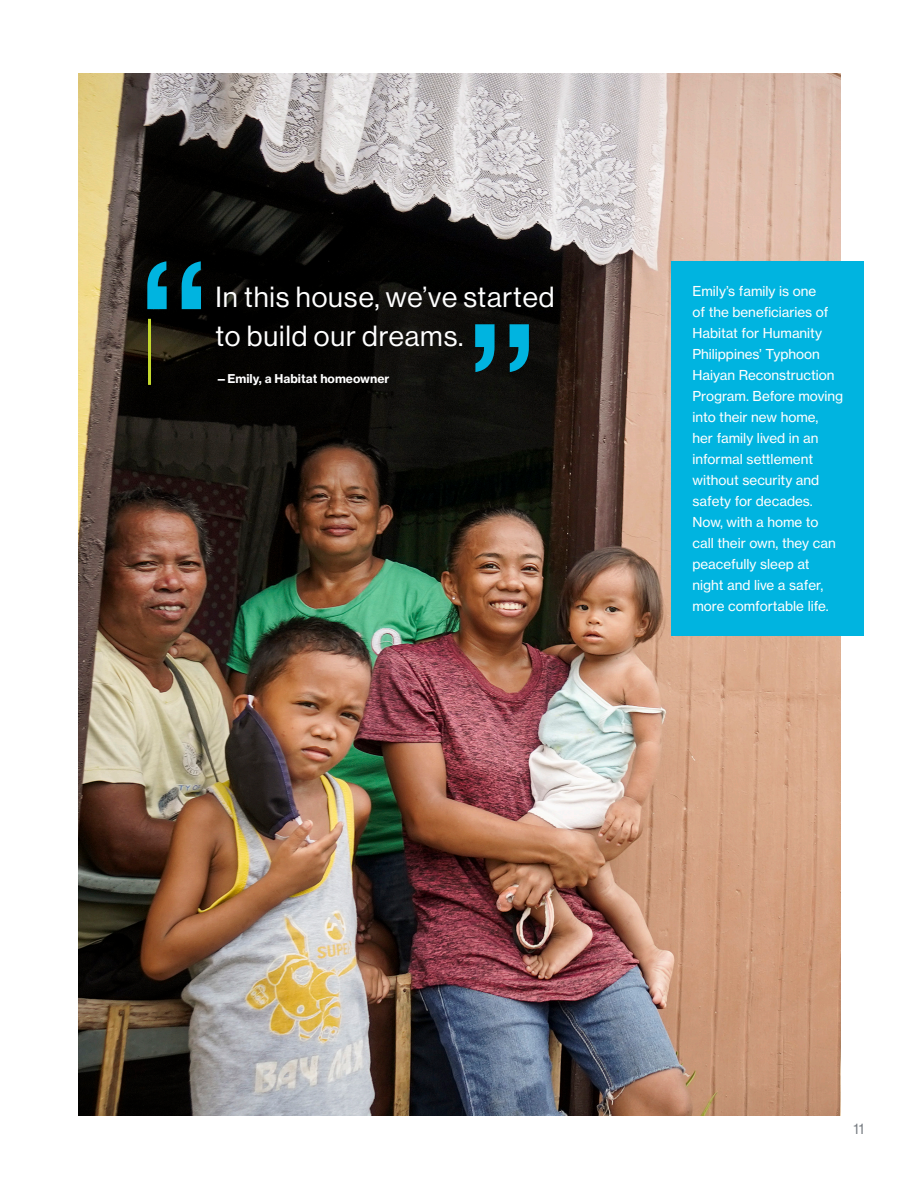
<style>
.page{position:relative;width:918px;height:1188px;background:#fff}
.page>*{position:absolute;margin:0;border:0;box-sizing:border-box;transform-origin:0 0}
.Body_Medium{font:28.5px/39px "N Haas Grotesk DS Pro 55 Rg";letter-spacing:.03em;color:#fff}
.t1{font:15px "N Haas Grotesk DS Pro 55 Rg";color:#787d83}
.Body_Small_List_1{font:13.5px/21px "N Haas Grotesk TX Pro 55 Rg";color:#fff}
.Labels_Explanatory_T{font:12px "N Haas Grotesk TX Pro 75 Bd";color:#fff}
</style>
<div class="page">
<img style="left:79px;top:73px;width:761px;height:1042px">
<div style="left:672px;top:261px;width:192px;height:375px;background:#00b4e0"></div>
<hr style="left:148px;top:319px;width:3px;height:66px;background:#c4d82d">
<svg style="left:147px;top:261px;width:54px;height:48px;background:#02637a"></svg>
<svg style="left:475px;top:324px;width:54px;height:48px;background:#05687f"></svg>
<p class="Body_Medium" style="left:215px;top:278px;width:341px">In this house, we’ve started to build our dreams.</p>
<p class="Labels_Explanatory_T" style="left:215px;top:371px;width:175px">—Emily, a Habitat homeowner</p>
<p class="Body_Small_List_1" style="left:692px;top:281px;width:152px">Emily’s family is one<br>of the beneficiaries of<br>Habitat for Humanity<br>Philippines’ Typhoon<br>Haiyan Reconstruction<br>Program. Before moving into their new home,<br>her family lived in an informal settlement without security and safety for decades.<br>Now, with a home to call their own, they can peacefully sleep at night and live a safer, more comfortable life.</p>
<p class="t1" style="left:854px;top:1120px;width:12px">11</p>
</div>
